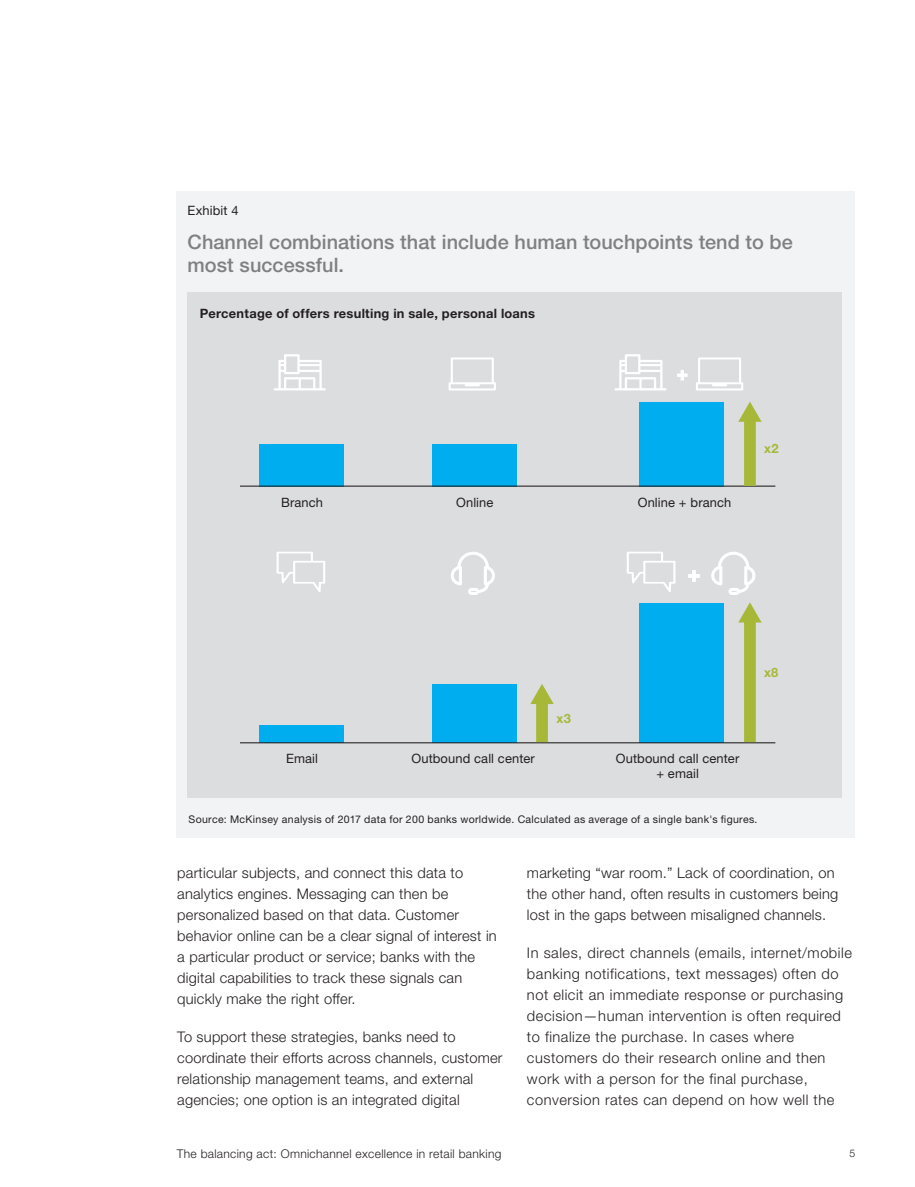
<style>
.page{position:relative;width:915px;height:1187px;background:#fff}
.page>*{position:absolute;margin:0;border:0;box-sizing:border-box;transform-origin:0 0}
.t1{font:500 19.95px/22.2px "Helvetica Neue LT Std";letter-spacing:.005em;color:#7e8083}
.t2{font:300 14.7px/21px "Helvetica Neue LT Std";letter-spacing:.015em;color:#231f20}
.t3{font:300 14.7px/21px "Helvetica Neue LT Std";letter-spacing:.035em;color:#231f20}
.t4{font:12.9px/15.1px "Helvetica Neue LT Std";letter-spacing:.01em;color:#231f20;text-align:center}
.t5{font:700 12.9px "Helvetica Neue LT Std";letter-spacing:.02em;color:#231f20}
.t6{font:700 12.9px "Helvetica Neue LT Std";color:#a7b838}
.t7{font:300 12px "Helvetica Neue LT Std";letter-spacing:.025em;color:#231f20}
.t8{font:10.5px "Helvetica Neue LT Std";letter-spacing:.03em;color:#231f20}
.t9{font:300 10.5px "Helvetica Neue LT Std";color:#231f20}
</style>
<div class="page">
<div style="left:176px;top:191px;width:678px;height:646px;background:#f2f3f4"></div>
<div style="left:187px;top:292px;width:654px;height:506px;background:#dcdddf"></div>
<div style="left:259px;top:444px;width:84px;height:42px;background:#00aeef"></div>
<div style="left:432px;top:444px;width:84px;height:42px;background:#00aeef"></div>
<div style="left:639px;top:402px;width:85px;height:84px;background:#00aeef"></div>
<div style="left:259px;top:724px;width:84px;height:18px;background:#00aeef"></div>
<div style="left:432px;top:684px;width:84px;height:58px;background:#00aeef"></div>
<div style="left:639px;top:602px;width:85px;height:140px;background:#00aeef"></div>
<hr style="left:240px;top:485px;width:535px;height:1px;background:#231f20">
<hr style="left:240px;top:742px;width:535px;height:1px;background:#231f20">
<div style="left:743px;top:418px;width:12px;height:68px;background:#a7b838"></div>
<svg style="left:738px;top:401px;width:23px;height:21px"></svg>
<div style="left:536px;top:700px;width:11px;height:42px;background:#a7b838"></div>
<svg style="left:530px;top:684px;width:23px;height:20px"></svg>
<div style="left:743px;top:619px;width:12px;height:123px;background:#a7b838"></div>
<svg style="left:738px;top:602px;width:23px;height:20px"></svg>
<svg style="left:274px;top:354px;width:51px;height:36px"></svg>
<svg style="left:614px;top:354px;width:52px;height:36px"></svg>
<svg style="left:448px;top:357px;width:48px;height:33px"></svg>
<svg style="left:696px;top:357px;width:47px;height:33px"></svg>
<svg style="left:677px;top:370px;width:10px;height:10px"></svg>
<svg style="left:276px;top:552px;width:49px;height:40px"></svg>
<svg style="left:627px;top:552px;width:48px;height:40px"></svg>
<svg style="left:711px;top:552px;width:44px;height:43px"></svg>
<svg style="left:451px;top:552px;width:44px;height:43px"></svg>
<svg style="left:688px;top:570px;width:11px;height:12px"></svg>
<p class="t4" style="left:187px;top:204px;width:53px">Exhibit 4</p>
<h1 class="t1" style="left:187px;top:234px;width:606px">Channel combinations that include human touchpoints tend to be most successful.</h1>
<p class="t5" style="left:200px;top:308px;width:337px">Percentage of offers resulting in sale, personal loans</p>
<p class="t4" style="left:281px;top:496px;width:44px">Branch</p>
<p class="t4" style="left:456px;top:496px;width:39px">Online</p>
<p class="t4" style="left:637px;top:496px;width:95px">Online + branch</p>
<p class="t6" style="left:763px;top:444px;width:16px">x2</p>
<p class="t6" style="left:556px;top:714px;width:16px">x3</p>
<p class="t6" style="left:763px;top:667px;width:16px">x8</p>
<p class="t4" style="left:286px;top:752px;width:33px">Email</p>
<p class="t4" style="left:411px;top:752px;width:125px">Outbound call center</p>
<p class="t4" style="left:615px;top:752px;width:125px">Outbound call center + email</p>
<p class="t8" style="left:188px;top:814px;width:570px">Source: McKinsey analysis of 2017 data for 200 banks worldwide. Calculated as average of a single bank's figures.</p>
<p class="t2" style="left:177px;top:863px;width:321px">particular subjects, and connect this data to analytics engines. Messaging can then be personalized based on that data. Customer behavior online can be a clear signal of interest in a particular product or service; banks with the digital capabilities to track these signals can quickly make the right offer.</p>
<p class="t2" style="left:177px;top:1027px;width:327px">To support these strategies, banks need to coordinate their efforts across channels, customer relationship management teams, and external agencies; one option is an integrated digital</p>
<p class="t2" style="left:527px;top:863px;width:312px">marketing “war room.” Lack of coordination, on the other hand, often results in customers being lost in the gaps between misaligned channels.</p>
<p class="t3" style="left:527px;top:943px;width:326px">In sales, direct channels (emails, internet/mobile banking notifications, text messages) often do not elicit an immediate response or purchasing decision—human intervention is often required to finalize the purchase. In cases where customers do their research online and then work with a person for the final purchase, conversion rates can depend on how well the</p>
<p class="t7" style="left:177px;top:1149px;width:326px">The balancing act: Omnichannel excellence in retail banking</p>
<p class="t9" style="left:849px;top:1149px;width:7px">5</p>
</div>
